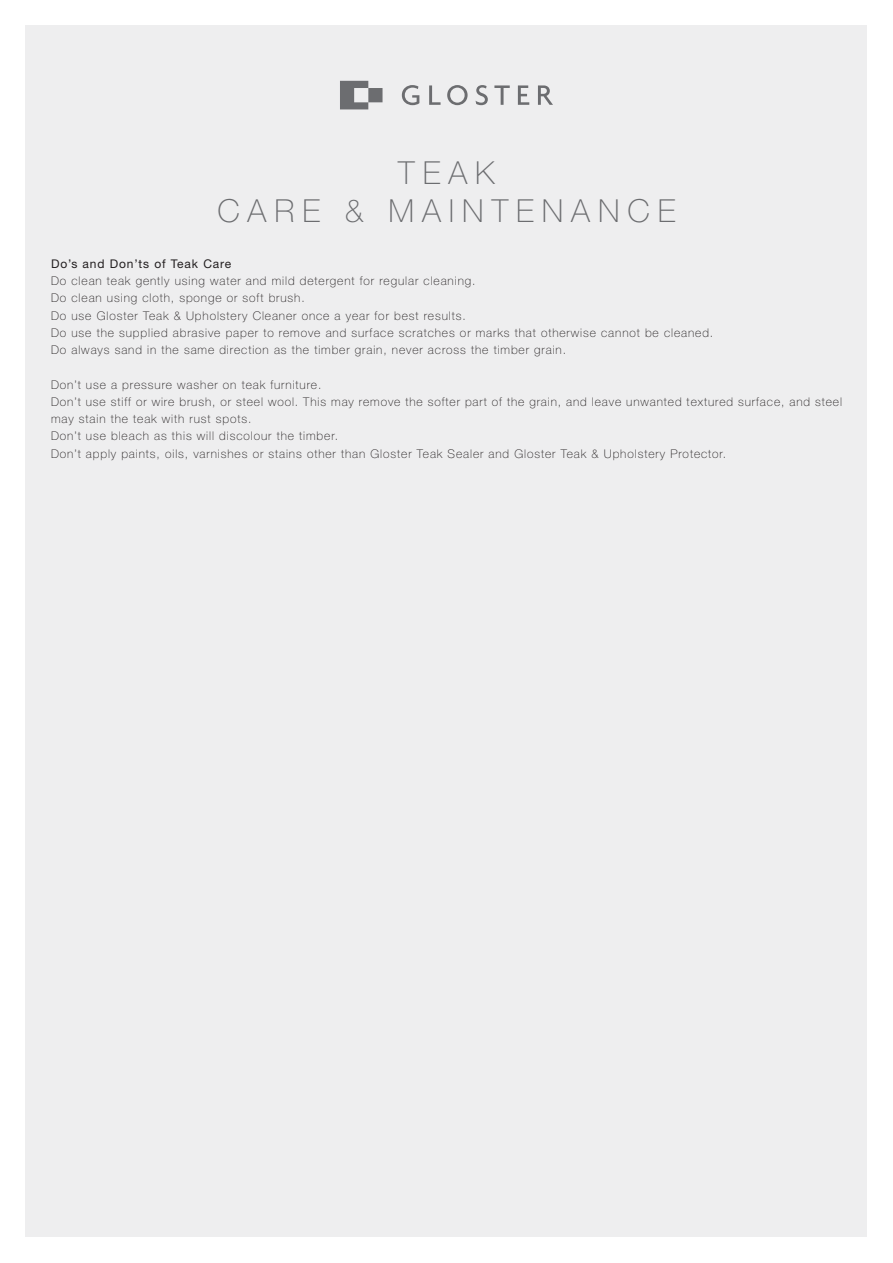
<style>
.page{position:relative;width:893px;height:1263px;background:#fff}
.page>*{position:absolute;margin:0;border:0;box-sizing:border-box;transform-origin:0 0}
.t1{font:100 31.8px "Helvetica Neue LT Pro";letter-spacing:.25em;color:#6c6d70}
.t2{font:100 12px/17.2px "Helvetica Neue LT Pro";letter-spacing:.075em;color:#231f20}
.t3{font:12px "Helvetica Neue LT Pro";letter-spacing:.075em;color:#231f20}
</style>
<div class="page">
<div style="left:26px;top:26px;width:841px;height:1211px;background:#eeeeef"></div>
<svg style="left:340px;top:81px;width:213px;height:28px"></svg>
<p class="t1" style="left:398px;top:154px;width:98px">TEAK</p>
<p class="t1" style="left:217px;top:192px;width:460px">CARE &amp; MAINTENANCE</p>
<p class="t3" style="left:51px;top:256px;width:182px">Do’s and Don’ts of Teak Care</p>
<p class="t2" style="left:51px;top:272px;width:426px">Do clean teak gently using water and mild detergent for regular cleaning.</p>
<p class="t2" style="left:51px;top:289px;width:255px">Do clean using cloth, sponge or soft brush.</p>
<p class="t2" style="left:51px;top:307px;width:416px">Do use Gloster Teak &amp; Upholstery Cleaner once a year for best results.</p>
<p class="t2" style="left:51px;top:324px;width:664px">Do use the supplied abrasive paper to remove and surface scratches or marks that otherwise cannot be cleaned.</p>
<p class="t2" style="left:51px;top:341px;width:517px">Do always sand in the same direction as the timber grain, never across the timber grain.</p>
<p class="t2" style="left:51px;top:376px;width:272px">Don’t use a pressure washer on teak furniture.</p>
<p class="t2" style="left:51px;top:393px;width:792px">Don’t use stiff or wire brush, or steel wool. This may remove the softer part of the grain, and leave unwanted textured surface, and steel may stain the teak with rust spots.</p>
<p class="t2" style="left:51px;top:427px;width:288px">Don’t use bleach as this will discolour the timber.</p>
<p class="t2" style="left:51px;top:445px;width:677px">Don’t apply paints, oils, varnishes or stains other than Gloster Teak Sealer and Gloster Teak &amp; Upholstery Protector.</p>
</div>
